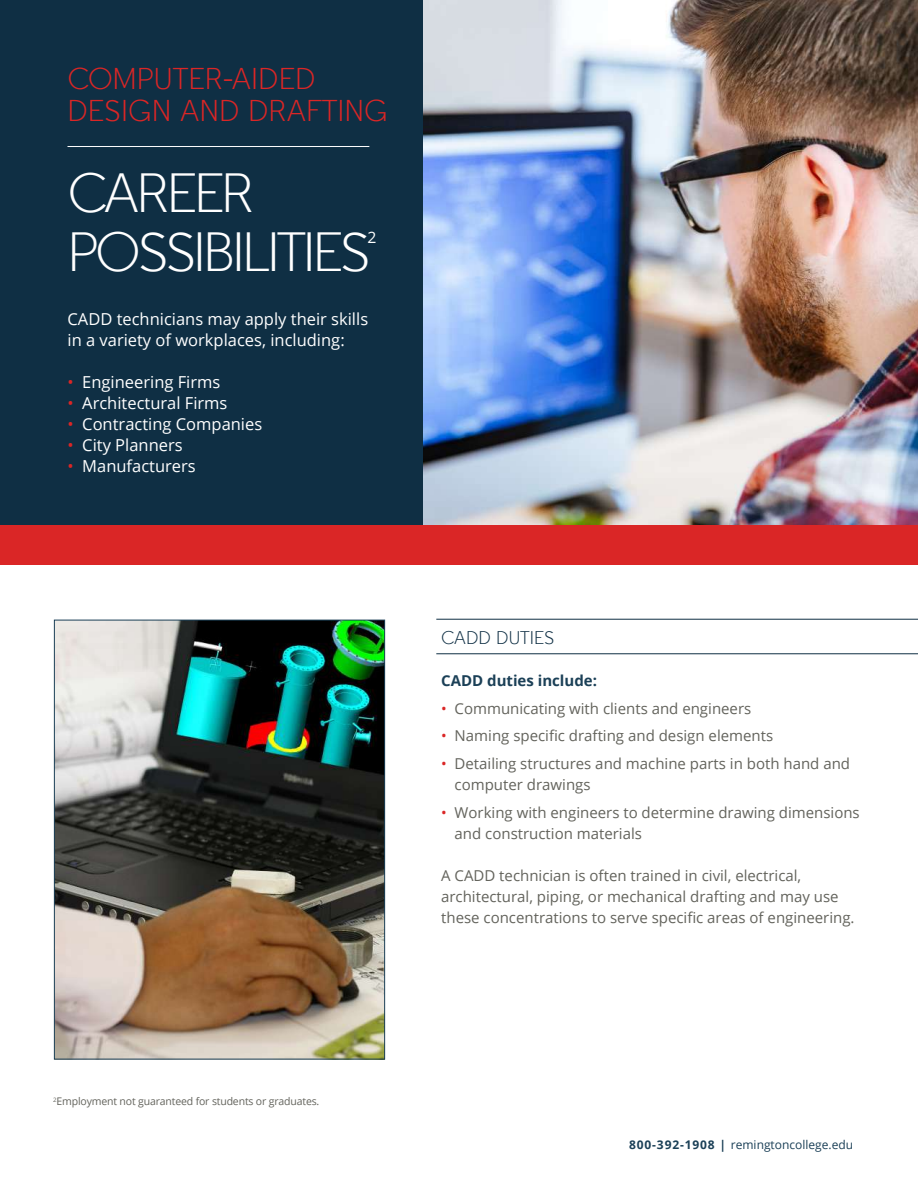
<style>
.page{position:relative;width:918px;height:1188px;background:#fff}
.page>*{position:absolute;margin:0;border:0;box-sizing:border-box;transform-origin:0 0}
.t1{font:300 49.5px/59.4px "Tabarra";letter-spacing:-.06em;color:#fff}
.t2{font:300 27px/32.4px "Tabarra";color:#da2626}
.t3{font:16.5px/21px "Open Sans";color:#fff}
.t4{font:300 16.5px "Tabarra";color:#0f2f44}
.t5{font:15.75px "Open Sans";color:#fff}
.t6{font:15px/21px "Open Sans";color:#63635c}
.t7{font:700 15px "Open Sans";color:#1b4057}
.t8{font:12px "Open Sans";color:#1b4057}
.t9{font:10.5px "Open Sans";letter-spacing:-.015em;color:#63635c}
.s1{color:#da2626}
.s2{font-weight:700}
</style>
<div class="page">
<div style="left:0;top:0;width:918px;height:536px;background:#0f2f44"></div>
<img style="left:424px;top:0;width:494px;height:525px">
<div style="left:0;top:525px;width:918px;height:40px;background:#da2626"></div>
<hr style="left:68px;top:146px;width:301px;height:1px;background:#fff">
<hr style="left:436px;top:619px;width:482px;height:1px;background:#0f2f44">
<hr style="left:436px;top:653px;width:482px;height:1px;background:#0f2f44">
<img style="left:56px;top:622px;width:327px;height:435px">
<div style="left:54px;top:620px;width:331px;height:439px;border:1px solid #1b4057"></div>
<h2 class="t2" style="left:68px;top:62px;width:322px">COMPUTER-AIDED<br>DESIGN AND DRAFTING</h2>
<h1 class="t1" style="left:68px;top:163px;width:305px">CAREER<br>POSSIBILITIES</h1>
<p class="t5" style="left:368px;top:226px;width:11px">2</p>
<p class="t3" style="left:68px;top:308px;width:302px">CADD technicians may apply their skills in a variety of workplaces, including:</p>
<p class="t3" style="left:68px;top:371px;width:154px"><span class="s1">•</span> Engineering Firms</p>
<p class="t3" style="left:68px;top:392px;width:162px"><span class="s1">•</span> Architectural Firms</p>
<p class="t3" style="left:68px;top:413px;width:196px"><span class="s1">•</span> Contracting Companies</p>
<p class="t3" style="left:68px;top:434px;width:117px"><span class="s1">•</span> City Planners</p>
<p class="t3" style="left:68px;top:455px;width:130px"><span class="s1">•</span> Manufacturers</p>
<p class="t4" style="left:441px;top:627px;width:115px">CADD DUTIES</p>
<p class="t7" style="left:441px;top:670px;width:157px">CADD duties include:</p>
<p class="t6" style="left:441px;top:697px;width:312px"><span class="s1">•</span> Communicating with clients and engineers</p>
<p class="t6" style="left:441px;top:725px;width:334px"><span class="s1">•</span> Naming specific drafting and design elements</p>
<p class="t6" style="left:455px;top:753px;width:397px;text-indent:-13px"><span class="s1">•</span> Detailing structures and machine parts in both hand and computer drawings</p>
<p class="t6" style="left:455px;top:802px;width:407px;text-indent:-13px"><span class="s1">•</span> Working with engineers to determine drawing dimensions and construction materials</p>
<p class="t6" style="left:441px;top:865px;width:415px">A CADD technician is often trained in civil, electrical, architectural, piping, or mechanical drafting and may use these concentrations to serve specific areas of engineering.</p>
<p class="t9" style="left:53px;top:1094px;width:268px"><sup>2</sup>Employment not guaranteed for students or graduates.</p>
<p class="t8" style="left:629px;top:1136px;width:226px"><span class="s2">800-392-1908 |</span> remingtoncollege.edu</p>
</div>
